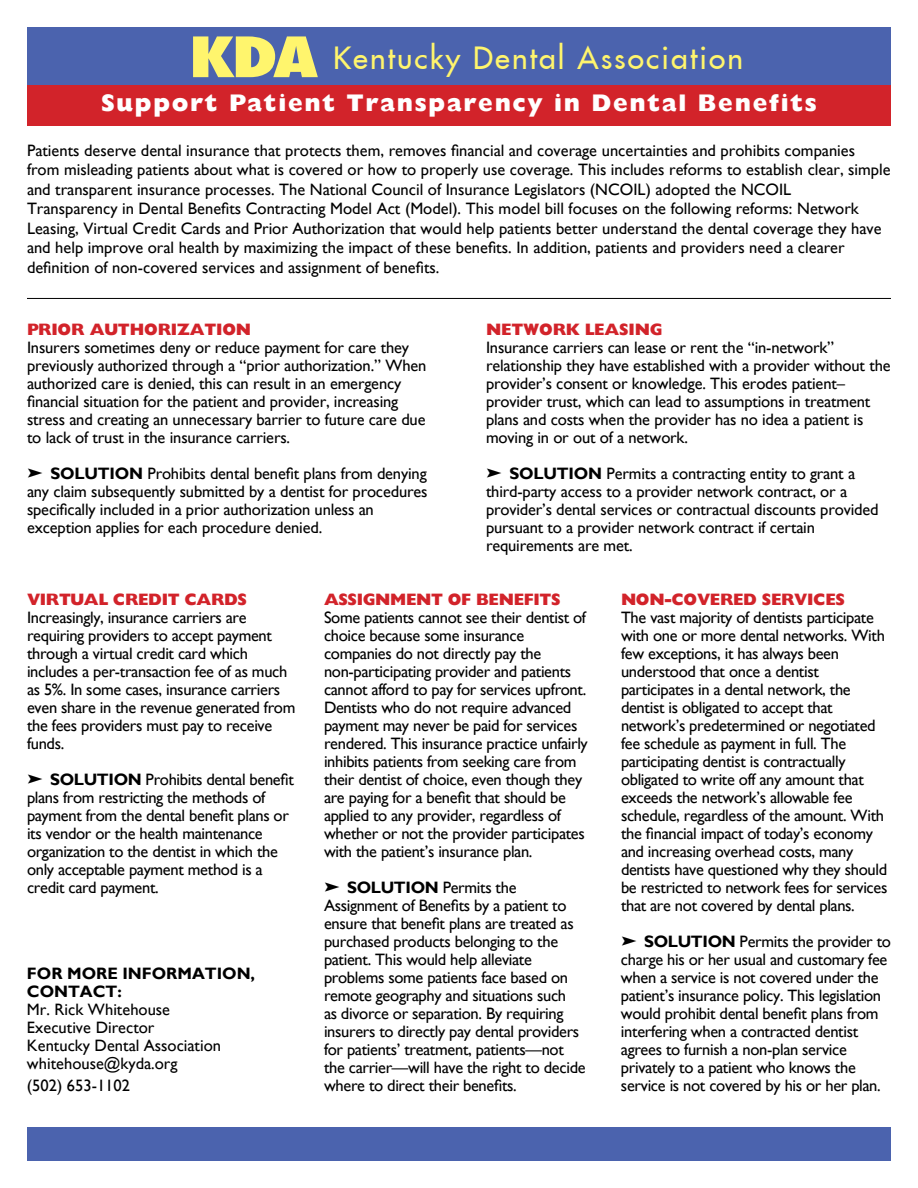
<style>
.page{position:relative;width:918px;height:1188px;background:#fff}
.page>*{position:absolute;margin:0;border:0;box-sizing:border-box;transform-origin:0 0}
.t1{font:30px "Fujiyama 2 Plain";letter-spacing:.07em;color:#fff56d}
.t2{font:800 24px "Gill Sans";letter-spacing:.07em;color:#fff}
.t3{font:16.5px/18px "Gill Sans";letter-spacing:-.02em;color:#000}
.t4{font:16.5px/19.5px "Gill Sans";color:#000}
.t5{font:800 16.5px "Gill Sans";letter-spacing:-.02em;color:#d2232a}
.t6{font:700 16.5px/18px "Gill Sans";color:#000}
.s1{font-family:"Fujiyama Extra Bold Plain";font-size:54px}
.s2{font-family:"Mini Pics Classic";font-size:15px}
.s3{font-weight:700}
</style>
<div class="page">
<div style="left:27px;top:84px;width:864px;height:41px;background:#d2232a"></div>
<div style="left:27px;top:1128px;width:864px;height:33px;background:#4b63ae"></div>
<div style="left:27px;top:27px;width:864px;height:57px;background:#4b63ae"></div>
<hr style="left:27px;top:298px;width:864px;height:1px;background:#000">
<h1 class="t1" style="left:188px;top:38px;width:556px"><span class="s1">KDA</span> Kentucky Dental Association</h1>
<h2 class="t2" style="left:101px;top:89px;width:717px">Support Patient Transparency in Dental Benefits</h2>
<p class="t4" style="left:27px;top:141px;width:865px">Patients deserve dental insurance that protects them, removes financial and coverage uncertainties and prohibits companies from misleading patients about what is covered or how to properly use coverage. This includes reforms to establish clear, simple and transparent insurance processes. The National Council of Insurance Legislators (NCOIL) adopted the NCOIL<br>Transparency in Dental Benefits Contracting Model Act (Model). This model bill focuses on the following reforms: Network Leasing, Virtual Credit Cards and Prior Authorization that would help patients better understand the dental coverage they have and help improve oral health by maximizing the impact of these benefits. In addition, patients and providers need a clearer definition of non-covered services and assignment of benefits.</p>
<p class="t5" style="left:27px;top:320px;width:226px">PRIOR AUTHORIZATION</p>
<p class="t3" style="left:27px;top:339px;width:401px">Insurers sometimes deny or reduce payment for care they previously authorized through a “prior authorization.” When authorized care is denied, this can result in an emergency financial situation for the patient and provider, increasing stress and creating an unnecessary barrier to future care due to lack of trust in the insurance carriers.</p>
<p class="t3" style="left:27px;top:465px;width:402px"><span class="s2">R</span> <span class="s3">SOLUTION</span> Prohibits dental benefit plans from denying any claim subsequently submitted by a dentist for procedures specifically included in a prior authorization unless an exception applies for each procedure denied.</p>
<p class="t5" style="left:486px;top:320px;width:178px">NETWORK LEASING</p>
<p class="t3" style="left:486px;top:339px;width:406px">Insurance carriers can lease or rent the “in-network” relationship they have established with a provider without the provider’s consent or knowledge. This erodes patient– provider trust, which can lead to assumptions in treatment plans and costs when the provider has no idea a patient is moving in or out of a network.</p>
<p class="t3" style="left:486px;top:465px;width:394px"><span class="s2">R</span> <span class="s3">SOLUTION</span> Permits a contracting entity to grant a third-party access to a provider network contract, or a provider’s dental services or contractual discounts provided pursuant to a provider network contract if certain requirements are met.</p>
<p class="t5" style="left:27px;top:590px;width:222px">VIRTUAL CREDIT CARDS</p>
<p class="t3" style="left:27px;top:609px;width:270px">Increasingly, insurance carriers are requiring providers to accept payment through a virtual credit card which includes a per-transaction fee of as much as 5%. In some cases, insurance carriers even share in the revenue generated from the fees providers must pay to receive funds.</p>
<p class="t3" style="left:27px;top:771px;width:268px"><span class="s2">R</span> <span class="s3">SOLUTION</span> Prohibits dental benefit plans from restricting the methods of payment from the dental benefit plans or its vendor or the health maintenance organization to the dentist in which the only acceptable payment method is a credit card payment.</p>
<p class="t6" style="left:27px;top:964px;width:230px">FOR MORE INFORMATION,<br>CONTACT:</p>
<p class="t4" style="left:27px;top:1000px;width:196px;line-height:18px">Mr. Rick Whitehouse<br>Executive Director<br>Kentucky Dental Association whitehouse@kyda.org</p>
<p class="t4" style="left:27px;top:1075px;width:105px">(502) 653-1102</p>
<p class="t5" style="left:324px;top:590px;width:238px">ASSIGNMENT OF BENEFITS</p>
<p class="t3" style="left:324px;top:609px;width:265px">Some patients cannot see their dentist of choice because some insurance companies do not directly pay the non-participating provider and patients cannot afford to pay for services upfront.<br>Dentists who do not require advanced payment may never be paid for services rendered. This insurance practice unfairly inhibits patients from seeking care from their dentist of choice, even though they are paying for a benefit that should be applied to any provider, regardless of whether or not the provider participates with the patient’s insurance plan.</p>
<p class="t3" style="left:324px;top:879px;width:263px"><span class="s2">R</span> <span class="s3">SOLUTION</span> Permits the Assignment of Benefits by a patient to ensure that benefit plans are treated as purchased products belonging to the patient. This would help alleviate problems some patients face based on remote geography and situations such<br>as divorce or separation. By requiring insurers to directly pay dental providers for patients’ treatment, patients—not the carrier—will have the right to decide where to direct their benefits.</p>
<p class="t5" style="left:621px;top:590px;width:225px">NON-COVERED SERVICES</p>
<p class="t3" style="left:621px;top:609px;width:268px">The vast majority of dentists participate with one or more dental networks. With few exceptions, it has always been understood that once a dentist participates in a dental network, the dentist is obligated to accept that network’s predetermined or negotiated fee schedule as payment in full. The participating dentist is contractually obligated to write off any amount that exceeds the network’s allowable fee schedule, regardless of the amount. With the financial impact of today’s economy and increasing overhead costs, many dentists have questioned why they should be restricted to network fees for services that are not covered by dental plans.</p>
<p class="t3" style="left:621px;top:933px;width:272px"><span class="s2">R</span> <span class="s3">SOLUTION</span> Permits the provider to charge his or her usual and customary fee when a service is not covered under the patient’s insurance policy. This legislation would prohibit dental benefit plans from interfering when a contracted dentist agrees to furnish a non-plan service privately to a patient who knows the service is not covered by his or her plan.</p>
</div>
